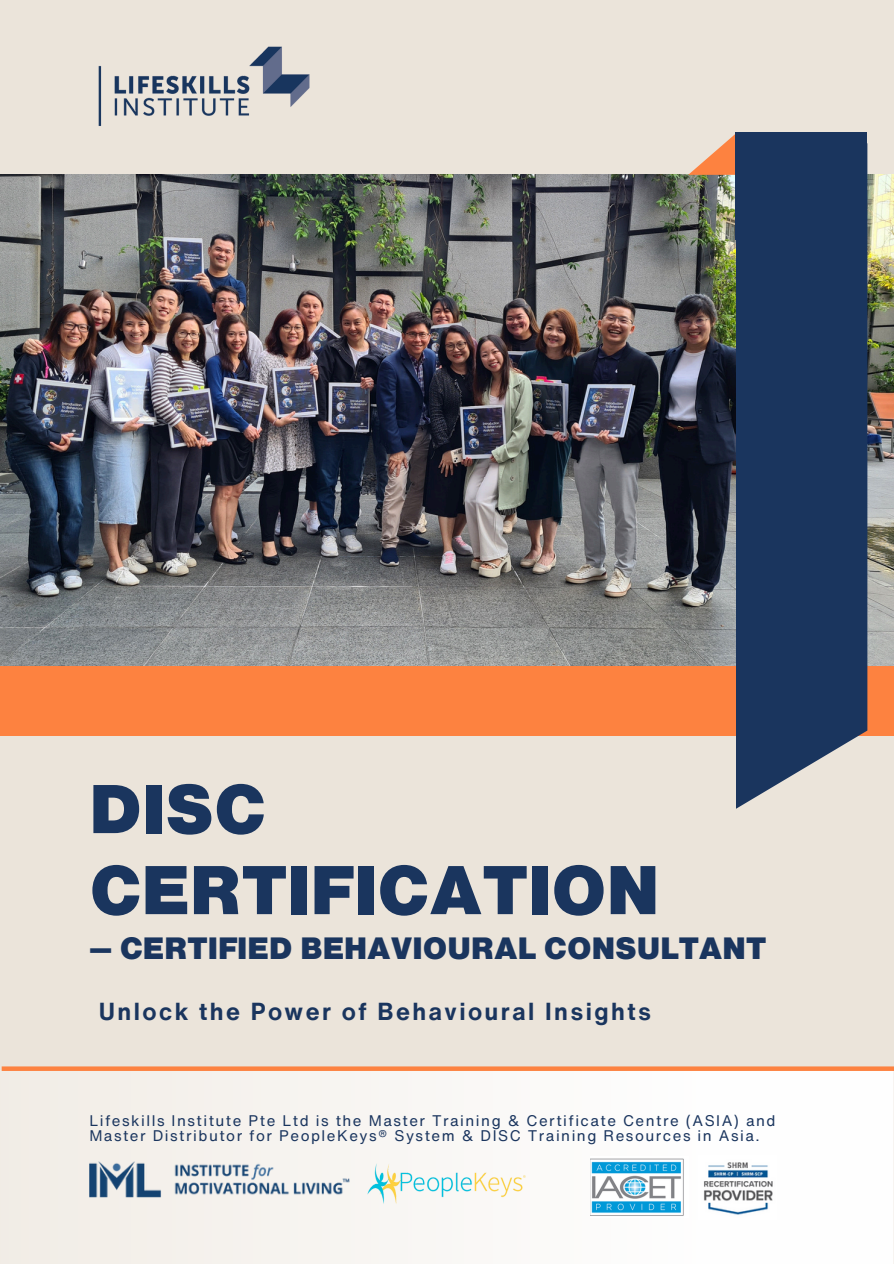
<style>
.page{position:relative;width:894px;height:1264px;background:#fff}
.page>*{position:absolute;margin:0;border:0;box-sizing:border-box;transform-origin:0 0}
.t1{font:900 67.5px/81px "Helvetica Now Text";color:#1a355e}
.t2{font:900 30px "Helvetica Now Text";color:#1a355e}
.t3{font:700 24px "Helvetica Now Text";letter-spacing:.1em;color:#1a355e}
.t4{font:15px/15.8px "Helvetica Now Text";letter-spacing:.1em;color:#1a355e}
</style>
<div class="page">
<div style="left:0;top:0;width:893px;height:1263px;background:#ebe4da"></div>
<svg style="left:0;top:1069px;width:893px;height:194px;fill:#f9f7f5"></svg>
<img style="left:0;top:175px;width:893px;height:490px">
<div style="left:0;top:665px;width:893px;height:70px;background:#fd8240"></div>
<svg style="left:688px;top:134px;width:47px;height:41px"></svg>
<svg style="left:735px;top:143px;width:132px;height:665px;background:#284166"></svg>
<div style="left:735px;top:132px;width:131px;height:108px;background:#1a355e"></div>
<img style="left:98px;top:46px;width:212px;height:80px">
<img style="left:590px;top:1156px;width:98px;height:61px">
<svg style="left:2px;top:1066px;width:891px;height:4px;background:#fa8c51"></svg>
<img style="left:89px;top:1161px;width:260px;height:36px">
<img style="left:354px;top:1161px;width:185px;height:44px">
<img style="left:697px;top:1155px;width:79px;height:64px">
<p class="t1" style="left:89px;top:767px;width:571px">DISC<br>CERTIFICATION</p>
<p class="t2" style="left:89px;top:925px;width:678px">— CERTIFIED BEHAVIOURAL CONSULTANT</p>
<p class="t3" style="left:99px;top:993px;width:553px">Unlock the Power of Behavioural Insights</p>
<p class="t4" style="left:89px;top:1112px;width:687px">Lifeskills Institute Pte Ltd is the Master Training &amp; Certificate Centre (ASIA) and<br>Master Distributor for PeopleKeys® System &amp; DISC Training Resources in Asia.</p>
</div>
